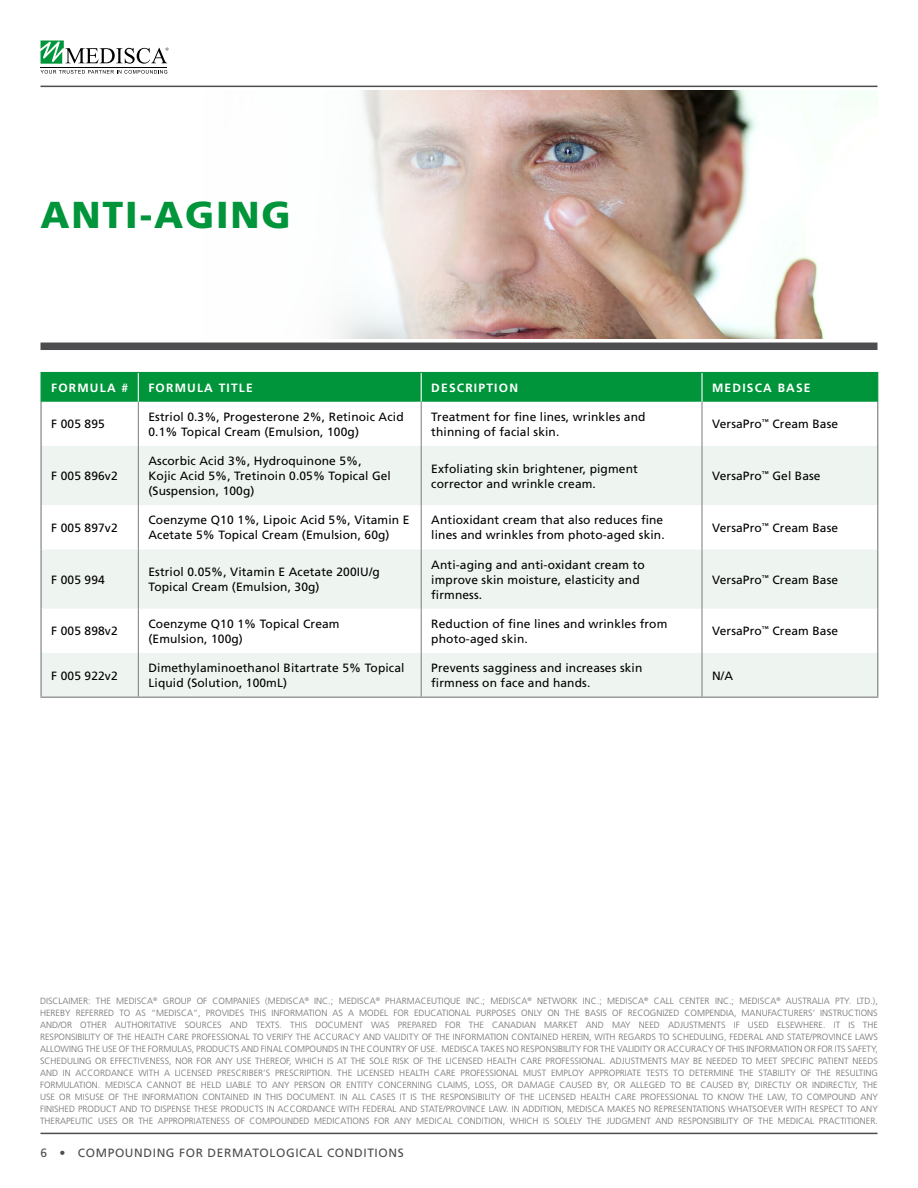
<style>
.page{position:relative;width:918px;height:1188px;background:#fff}
.page>*{position:absolute;margin:0;border:0;box-sizing:border-box;transform-origin:0 0}
.t1{font:900 37.5px "Frutiger LT Std";letter-spacing:.05em;color:#00953a}
.t2{font:12px/15px "Frutiger LT Std";letter-spacing:.01em;color:#000}
.t3{font:700 12px "Frutiger LT Std";letter-spacing:.1em;color:#fff}
.t4{font:12px "Frutiger LT Std";letter-spacing:.05em;color:#4d4d4f}
.t5{font:300 9px/12px "Frutiger LT Std";color:#717073;text-align:justify}
</style>
<div class="page">
<hr style="left:40px;top:86px;width:838px;height:1px;background:#4d4d4f">
<div style="left:40px;top:343px;width:838px;height:7px;background:#4d4d4f"></div>
<img style="left:334px;top:91px;width:544px;height:248px">
<hr style="left:40px;top:1133px;width:838px;height:1px;background:#4d4d4f">
<hr style="left:40px;top:67px;width:127px;height:1px;background:#000">
<svg style="left:41px;top:70px;width:126px;height:4px"></svg>
<svg style="left:41px;top:41px;width:127px;height:23px"></svg>
<svg style="left:42px;top:446px;width:835px;height:251px;fill:#eef4f0"></svg>
<hr style="left:40px;top:402px;width:2px;height:44px;background:#797b7d">
<hr style="left:877px;top:402px;width:1px;height:44px;background:#797b7d">
<hr style="left:40px;top:446px;width:2px;height:59px;background:#797b7d">
<hr style="left:877px;top:446px;width:1px;height:59px;background:#797b7d">
<hr style="left:40px;top:505px;width:2px;height:44px;background:#797b7d">
<hr style="left:877px;top:505px;width:1px;height:44px;background:#797b7d">
<hr style="left:40px;top:549px;width:2px;height:60px;background:#797b7d">
<hr style="left:877px;top:549px;width:1px;height:60px;background:#797b7d">
<hr style="left:40px;top:609px;width:2px;height:44px;background:#797b7d">
<hr style="left:877px;top:609px;width:1px;height:44px;background:#797b7d">
<hr style="left:40px;top:653px;width:2px;height:44px;background:#797b7d">
<hr style="left:877px;top:653px;width:1px;height:44px;background:#797b7d">
<hr style="left:138px;top:402px;width:1px;height:44px;background:#797b7d">
<hr style="left:421px;top:402px;width:1px;height:44px;background:#797b7d">
<hr style="left:702px;top:402px;width:1px;height:44px;background:#797b7d">
<hr style="left:138px;top:446px;width:1px;height:59px;background:#797b7d">
<hr style="left:421px;top:446px;width:1px;height:59px;background:#797b7d">
<hr style="left:702px;top:446px;width:1px;height:59px;background:#797b7d">
<hr style="left:138px;top:505px;width:1px;height:44px;background:#797b7d">
<hr style="left:421px;top:505px;width:1px;height:44px;background:#797b7d">
<hr style="left:702px;top:505px;width:1px;height:44px;background:#797b7d">
<hr style="left:138px;top:549px;width:1px;height:60px;background:#797b7d">
<hr style="left:421px;top:549px;width:1px;height:60px;background:#797b7d">
<hr style="left:702px;top:549px;width:1px;height:60px;background:#797b7d">
<hr style="left:138px;top:609px;width:1px;height:44px;background:#797b7d">
<hr style="left:421px;top:609px;width:1px;height:44px;background:#797b7d">
<hr style="left:702px;top:609px;width:1px;height:44px;background:#797b7d">
<hr style="left:138px;top:653px;width:1px;height:44px;background:#797b7d">
<hr style="left:421px;top:653px;width:1px;height:44px;background:#797b7d">
<hr style="left:702px;top:653px;width:1px;height:44px;background:#797b7d">
<hr style="left:40px;top:697px;width:98px;height:1px;background:#797b7d">
<hr style="left:138px;top:697px;width:283px;height:1px;background:#797b7d">
<hr style="left:421px;top:697px;width:281px;height:1px;background:#797b7d">
<hr style="left:702px;top:697px;width:176px;height:1px;background:#797b7d">
<hr style="left:40px;top:372px;width:98px;height:1px;background:#00953a">
<hr style="left:40px;top:373px;width:2px;height:29px;background:#00953a">
<hr style="left:138px;top:372px;width:283px;height:1px;background:#00953a">
<hr style="left:421px;top:372px;width:281px;height:1px;background:#00953a">
<hr style="left:702px;top:372px;width:176px;height:1px;background:#00953a">
<div style="left:41px;top:373px;width:837px;height:29px;background:#00953a"></div>
<h1 class="t1" style="left:41px;top:192px;width:252px">ANTI-AGING</h1>
<h2 class="t3" style="left:51px;top:380px;width:78px">FORMULA #</h2>
<h2 class="t3" style="left:148px;top:380px;width:106px">FORMULA TITLE</h2>
<h2 class="t3" style="left:431px;top:380px;width:88px">DESCRIPTION</h2>
<h2 class="t3" style="left:712px;top:380px;width:100px">MEDISCA BASE</h2>
<h2 class="t2" style="left:51px;top:417px;width:55px">F 005 895</h2>
<h2 class="t2" style="left:148px;top:409px;width:257px">Estriol 0.3%, Progesterone 2%, Retinoic Acid<br>0.1% Topical Cream (Emulsion, 100g)</h2>
<h2 class="t2" style="left:431px;top:409px;width:216px">Treatment for fine lines, wrinkles and thinning of facial skin.</h2>
<h2 class="t2" style="left:712px;top:417px;width:128px">VersaPro<sup>™</sup> Cream Base</h2>
<h2 class="t2" style="left:51px;top:468px;width:68px">F 005 896v2</h2>
<h2 class="t2" style="left:148px;top:453px;width:244px">Ascorbic Acid 3%, Hydroquinone 5%,<br>Kojic Acid 5%, Tretinoin 0.05% Topical Gel (Suspension, 100g)</h2>
<h2 class="t2" style="left:431px;top:461px;width:208px">Exfoliating skin brightener, pigment corrector and wrinkle cream.</h2>
<h2 class="t2" style="left:712px;top:468px;width:110px">VersaPro<sup>™</sup> Gel Base</h2>
<h2 class="t2" style="left:51px;top:520px;width:68px">F 005 897v2</h2>
<h2 class="t2" style="left:148px;top:513px;width:262px">Coenzyme Q10 1%, Lipoic Acid 5%, Vitamin E<br>Acetate 5% Topical Cream (Emulsion, 60g)</h2>
<h2 class="t2" style="left:431px;top:513px;width:235px">Antioxidant cream that also reduces fine lines and wrinkles from photo-aged skin.</h2>
<h2 class="t2" style="left:712px;top:520px;width:128px">VersaPro<sup>™</sup> Cream Base</h2>
<h2 class="t2" style="left:51px;top:572px;width:55px">F 005 994</h2>
<h2 class="t2" style="left:148px;top:564px;width:233px">Estriol 0.05%, Vitamin E Acetate 200IU/g<br>Topical Cream (Emulsion, 30g)</h2>
<h2 class="t2" style="left:431px;top:557px;width:215px">Anti-aging and anti-oxidant cream to improve skin moisture, elasticity and firmness.</h2>
<h2 class="t2" style="left:712px;top:572px;width:128px">VersaPro<sup>™</sup> Cream Base</h2>
<h2 class="t2" style="left:51px;top:624px;width:68px">F 005 898v2</h2>
<h2 class="t2" style="left:148px;top:616px;width:193px">Coenzyme Q10 1% Topical Cream (Emulsion, 100g)</h2>
<h2 class="t2" style="left:431px;top:616px;width:238px">Reduction of fine lines and wrinkles from photo-aged skin.</h2>
<h2 class="t2" style="left:712px;top:624px;width:128px">VersaPro<sup>™</sup> Cream Base</h2>
<h2 class="t2" style="left:51px;top:668px;width:68px">F 005 922v2</h2>
<h2 class="t2" style="left:148px;top:660px;width:258px">Dimethylaminoethanol Bitartrate 5% Topical<br>Liquid (Solution, 100mL)</h2>
<h2 class="t2" style="left:431px;top:660px;width:213px">Prevents sagginess and increases skin firmness on face and hands.</h2>
<h2 class="t2" style="left:712px;top:668px;width:22px">N/A</h2>
<p class="t5" style="left:40px;top:995px;width:839px">DISCLAIMER: THE MEDISCA<sup>®</sup> GROUP OF COMPANIES (MEDISCA<sup>®</sup> INC.; MEDISCA<sup>®</sup> PHARMACEUTIQUE INC.; MEDISCA<sup>®</sup> NETWORK INC.; MEDISCA<sup>®</sup> CALL CENTER INC.; MEDISCA<sup>®</sup> AUSTRALIA PTY. LTD.), HEREBY REFERRED TO AS “MEDISCA”, PROVIDES THIS INFORMATION AS A MODEL FOR EDUCATIONAL PURPOSES ONLY ON THE BASIS OF RECOGNIZED COMPENDIA, MANUFACTURERS’ INSTRUCTIONS AND/OR OTHER AUTHORITATIVE SOURCES AND TEXTS. THIS DOCUMENT WAS PREPARED FOR THE CANADIAN MARKET AND MAY NEED ADJUSTMENTS IF USED ELSEWHERE. IT IS THE RESPONSIBILITY OF THE HEALTH CARE PROFESSIONAL TO VERIFY THE ACCURACY AND VALIDITY OF THE INFORMATION CONTAINED HEREIN, WITH REGARDS TO SCHEDULING, FEDERAL AND STATE/PROVINCE LAWS ALLOWING THE USE OF THE FORMULAS, PRODUCTS AND FINAL COMPOUNDS IN THE COUNTRY OF USE. MEDISCA TAKES NO RESPONSIBILITY FOR THE VALIDITY OR ACCURACY OF THIS INFORMATION OR FOR ITS SAFETY, SCHEDULING OR EFFECTIVENESS, NOR FOR ANY USE THEREOF, WHICH IS AT THE SOLE RISK OF THE LICENSED HEALTH CARE PROFESSIONAL. ADJUSTMENTS MAY BE NEEDED TO MEET SPECIFIC PATIENT NEEDS AND IN ACCORDANCE WITH A LICENSED PRESCRIBER’S PRESCRIPTION. THE LICENSED HEALTH CARE PROFESSIONAL MUST EMPLOY APPROPRIATE TESTS TO DETERMINE THE STABILITY OF THE RESULTING FORMULATION. MEDISCA CANNOT BE HELD LIABLE TO ANY PERSON OR ENTITY CONCERNING CLAIMS, LOSS, OR DAMAGE CAUSED BY, OR ALLEGED TO BE CAUSED BY, DIRECTLY OR INDIRECTLY, THE USE OR MISUSE OF THE INFORMATION CONTAINED IN THIS DOCUMENT. IN ALL CASES IT IS THE RESPONSIBILITY OF THE LICENSED HEALTH CARE PROFESSIONAL TO KNOW THE LAW, TO COMPOUND ANY FINISHED PRODUCT AND TO DISPENSE THESE PRODUCTS IN ACCORDANCE WITH FEDERAL AND STATE/PROVINCE LAW. IN ADDITION, MEDISCA MAKES NO REPRESENTATIONS WHATSOEVER WITH RESPECT TO ANY THERAPEUTIC USES OR THE APPROPRIATENESS OF COMPOUNDED MEDICATIONS FOR ANY MEDICAL CONDITION, WHICH IS SOLELY THE JUDGMENT AND RESPONSIBILITY OF THE MEDICAL PRACTITIONER.</p>
<h2 class="t4" style="left:40px;top:1146px;width:365px">6 • COMPOUNDING FOR DERMATOLOGICAL CONDITIONS</h2>
</div>
